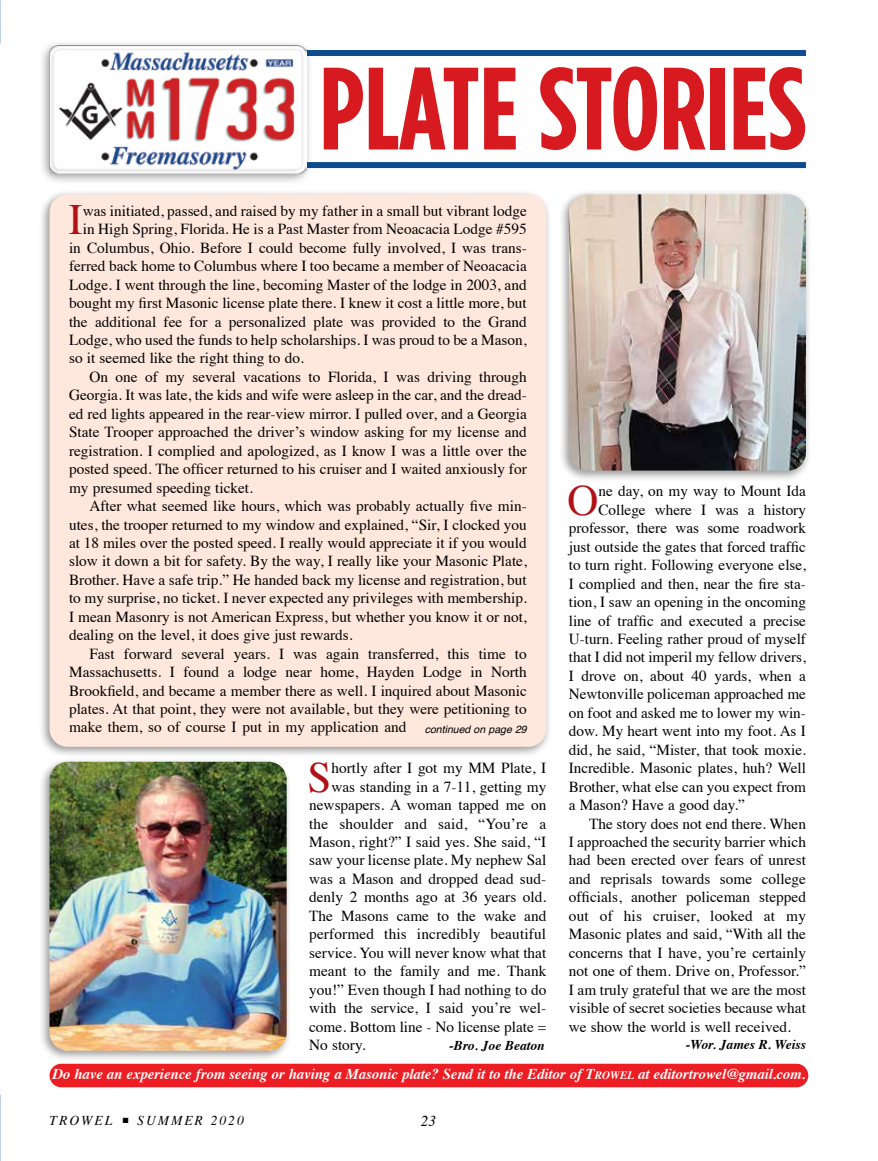
<style>
.page{position:relative;width:878px;height:1161px;background:#fff}
.page>*{position:absolute;margin:0;border:0;box-sizing:border-box;transform-origin:0 0}
.t1{font:700 116.85px "Gotham Condensed";color:#d71920}
.t2{font:43.2px "Times";color:#b11116}
.t3{font:15.3px "Times";color:#000}
.t4{font:italic 700 15px "Times";letter-spacing:-.005em;color:#fff}
.t5{font:italic 15px "Times";color:#000}
.t6{font:italic 700 13.5px "Times";color:#000}
.t7{font:italic 13.5px "Times";letter-spacing:.15em;color:#000}
.s1{font-family:"Helvetica";font-style:italic;font-size:10.5px}
.s2{font-style:inherit}
.s3{font-size:11.25px}
</style>
<div class="page">
<div style="left:50px;top:1064px;width:758px;height:23px;background:#ed1d24;border-radius:12px"></div>
<div style="left:39px;top:190px;width:513px;height:569px;background:#000;opacity:.4"></div>
<div style="left:50px;top:194px;width:496px;height:553px;background:#fee7dc;border-radius:18px"></div>
<div style="left:39px;top:757px;width:253px;height:306px;background:#000;opacity:.4"></div>
<img style="left:50px;top:762px;width:237px;height:289px">
<div style="left:558px;top:190px;width:253px;height:292px;background:#000;opacity:.4"></div>
<img style="left:569px;top:194px;width:237px;height:277px">
<div style="left:302px;top:162px;width:504px;height:6px;background:#0d4d8e"></div>
<div style="left:302px;top:50px;width:504px;height:6px;background:#0d4d8e"></div>
<div style="left:38px;top:39px;width:275px;height:147px;background:#000;opacity:.4"></div>
<img style="left:50px;top:45px;width:256px;height:128px">
<h1 class="t1" style="left:319px;top:37px;width:488px">PLATE STORIES</h1>
<h2 class="t2" style="left:68px;top:179px;width:16px">I</h2>
<p class="t3" style="left:83px;top:196px;width:445px">was initiated, passed, and raised by my father in a small but vibrant lodge</p>
<p class="t3" style="left:83px;top:215px;width:445px">in High Spring, Florida. He is a Past Master from Neoacacia Lodge #595</p>
<p class="t3" style="left:69px;top:233px;width:459px">in Columbus, Ohio. Before I could become fully involved, I was trans-</p>
<p class="t3" style="left:69px;top:252px;width:459px">ferred back home to Columbus where I too became a member of Neoacacia</p>
<p class="t3" style="left:69px;top:270px;width:459px">Lodge. I went through the line, becoming Master of the lodge in 2003, and</p>
<p class="t3" style="left:69px;top:289px;width:459px">bought my first Masonic license plate there. I knew it cost a little more, but</p>
<p class="t3" style="left:69px;top:307px;width:459px">the additional fee for a personalized plate was provided to the Grand</p>
<p class="t3" style="left:69px;top:326px;width:459px">Lodge, who used the funds to help scholarships. I was proud to be a Mason,</p>
<p class="t3" style="left:69px;top:344px;width:236px">so it seemed like the right thing to do.</p>
<p class="t3" style="left:89px;top:362px;width:439px">On one of my several vacations to Florida, I was driving through</p>
<p class="t3" style="left:69px;top:381px;width:459px">Georgia. It was late, the kids and wife were asleep in the car, and the dread-</p>
<p class="t3" style="left:69px;top:399px;width:459px">ed red lights appeared in the rear-view mirror. I pulled over, and a Georgia</p>
<p class="t3" style="left:69px;top:418px;width:459px">State Trooper approached the driver’s window asking for my license and</p>
<p class="t3" style="left:69px;top:436px;width:459px">registration. I complied and apologized, as I know I was a little over the</p>
<p class="t3" style="left:69px;top:455px;width:459px">posted speed. The officer returned to his cruiser and I waited anxiously for</p>
<p class="t3" style="left:69px;top:473px;width:185px">my presumed speeding ticket.</p>
<p class="t3" style="left:89px;top:492px;width:439px">After what seemed like hours, which was probably actually five min-</p>
<p class="t3" style="left:69px;top:510px;width:459px">utes, the trooper returned to my window and explained, “Sir, I clocked you</p>
<p class="t3" style="left:69px;top:529px;width:459px">at 18 miles over the posted speed. I really would appreciate it if you would</p>
<p class="t3" style="left:69px;top:547px;width:459px">slow it down a bit for safety. By the way, I really like your Masonic Plate,</p>
<p class="t3" style="left:69px;top:565px;width:459px">Brother. Have a safe trip.” He handed back my license and registration, but</p>
<p class="t3" style="left:69px;top:584px;width:459px">to my surprise, no ticket. I never expected any privileges with membership.</p>
<p class="t3" style="left:69px;top:602px;width:459px">I mean Masonry is not American Express, but whether you know it or not,</p>
<p class="t3" style="left:69px;top:621px;width:285px">dealing on the level, it does give just rewards.</p>
<p class="t3" style="left:89px;top:639px;width:439px">Fast forward several years. I was again transferred, this time to</p>
<p class="t3" style="left:69px;top:658px;width:459px">Massachusetts. I found a lodge near home, Hayden Lodge in North</p>
<p class="t3" style="left:69px;top:676px;width:459px">Brookfield, and became a member there as well. I inquired about Masonic</p>
<p class="t3" style="left:69px;top:695px;width:459px">plates. At that point, they were not available, but they were petitioning to</p>
<p class="t3" style="left:69px;top:713px;width:459px">make them, so of course I put in my application and <span class="s1">continued on page 29</span></p>
<h2 class="t2" style="left:307px;top:737px;width:26px">S</h2>
<p class="t3" style="left:331px;top:754px;width:216px">hortly after I got my MM Plate, I</p>
<p class="t3" style="left:331px;top:772px;width:216px">was standing in a 7-11, getting my</p>
<p class="t3" style="left:309px;top:791px;width:238px">newspapers. A woman tapped me on</p>
<p class="t3" style="left:309px;top:809px;width:238px">the shoulder and said, “You’re a</p>
<p class="t3" style="left:309px;top:828px;width:239px">Mason, right?” I said yes. She said, “I</p>
<p class="t3" style="left:309px;top:846px;width:239px">saw your license plate. My nephew Sal</p>
<p class="t3" style="left:309px;top:864px;width:238px">was a Mason and dropped dead sud-</p>
<p class="t3" style="left:309px;top:883px;width:238px">denly 2 months ago at 36 years old.</p>
<p class="t3" style="left:309px;top:901px;width:239px">The Masons came to the wake and</p>
<p class="t3" style="left:309px;top:920px;width:238px">performed this incredibly beautiful</p>
<p class="t3" style="left:309px;top:938px;width:239px">service. You will never know what that</p>
<p class="t3" style="left:309px;top:957px;width:239px">meant to the family and me. Thank</p>
<p class="t3" style="left:309px;top:975px;width:239px">you!” Even though I had nothing to do</p>
<p class="t3" style="left:309px;top:994px;width:238px">with the service, I said you’re wel-</p>
<p class="t3" style="left:309px;top:1012px;width:239px">come. Bottom line - No license plate =</p>
<p class="t3" style="left:309px;top:1031px;width:58px">No story.</p>
<p class="t6" style="left:449px;top:1033px;width:97px">-Bro. Joe Beaton</p>
<h2 class="t2" style="left:567px;top:460px;width:33px">O</h2>
<p class="t3" style="left:598px;top:477px;width:209px">ne day, on my way to Mount Ida</p>
<p class="t3" style="left:598px;top:495px;width:209px">College where I was a history</p>
<p class="t3" style="left:569px;top:514px;width:238px">professor, there was some roadwork</p>
<p class="t3" style="left:569px;top:532px;width:239px">just outside the gates that forced traffic</p>
<p class="t3" style="left:569px;top:551px;width:239px">to turn right. Following everyone else,</p>
<p class="t3" style="left:569px;top:569px;width:238px">I complied and then, near the fire sta-</p>
<p class="t3" style="left:569px;top:588px;width:239px">tion, I saw an opening in the oncoming</p>
<p class="t3" style="left:569px;top:606px;width:239px">line of traffic and executed a precise</p>
<p class="t3" style="left:569px;top:625px;width:238px">U-turn. Feeling rather proud of myself</p>
<p class="t3" style="left:569px;top:643px;width:239px">that I did not imperil my fellow drivers,</p>
<p class="t3" style="left:569px;top:661px;width:239px">I drove on, about 40 yards, when a</p>
<p class="t3" style="left:569px;top:680px;width:239px">Newtonville policeman approached me</p>
<p class="t3" style="left:569px;top:698px;width:238px">on foot and asked me to lower my win-</p>
<p class="t3" style="left:569px;top:717px;width:239px">dow. My heart went into my foot. As I</p>
<p class="t3" style="left:569px;top:735px;width:239px">did, he said, “Mister, that took moxie.</p>
<p class="t3" style="left:569px;top:754px;width:239px">Incredible. Masonic plates, huh? Well</p>
<p class="t3" style="left:569px;top:772px;width:238px">Brother, what else can you expect from</p>
<p class="t3" style="left:569px;top:791px;width:178px">a Mason? Have a good day.”</p>
<p class="t3" style="left:589px;top:809px;width:218px">The story does not end there. When</p>
<p class="t3" style="left:569px;top:828px;width:239px">I approached the security barrier which</p>
<p class="t3" style="left:569px;top:846px;width:238px">had been erected over fears of unrest</p>
<p class="t3" style="left:569px;top:864px;width:239px">and reprisals towards some college</p>
<p class="t3" style="left:569px;top:883px;width:239px">officials, another policeman stepped</p>
<p class="t3" style="left:569px;top:901px;width:239px">out of his cruiser, looked at my</p>
<p class="t3" style="left:569px;top:920px;width:239px">Masonic plates and said, “With all the</p>
<p class="t3" style="left:569px;top:938px;width:239px">concerns that I have, you’re certainly</p>
<p class="t3" style="left:569px;top:957px;width:238px">not one of them. Drive on, Professor.”</p>
<p class="t3" style="left:569px;top:975px;width:239px">I am truly grateful that we are the most</p>
<p class="t3" style="left:569px;top:994px;width:238px">visible of secret societies because what</p>
<p class="t3" style="left:569px;top:1012px;width:223px">we show the world is well received.</p>
<p class="t6" style="left:686px;top:1032px;width:121px">-Wor. James R. Weiss</p>
<p class="t4" style="left:52px;top:1060px;width:754px">Do have an experience from seeing or having a Masonic plate? Send it to the Editor of <span class="s2">T</span><span class="s3">ROWEL</span> at editortrowel@gmail.com.</p>
<p class="t7" style="left:50px;top:1109px;width:196px">TROWEL ■ SUMMER 2020</p>
<p class="t5" style="left:421px;top:1108px;width:16px">23</p>
</div>
